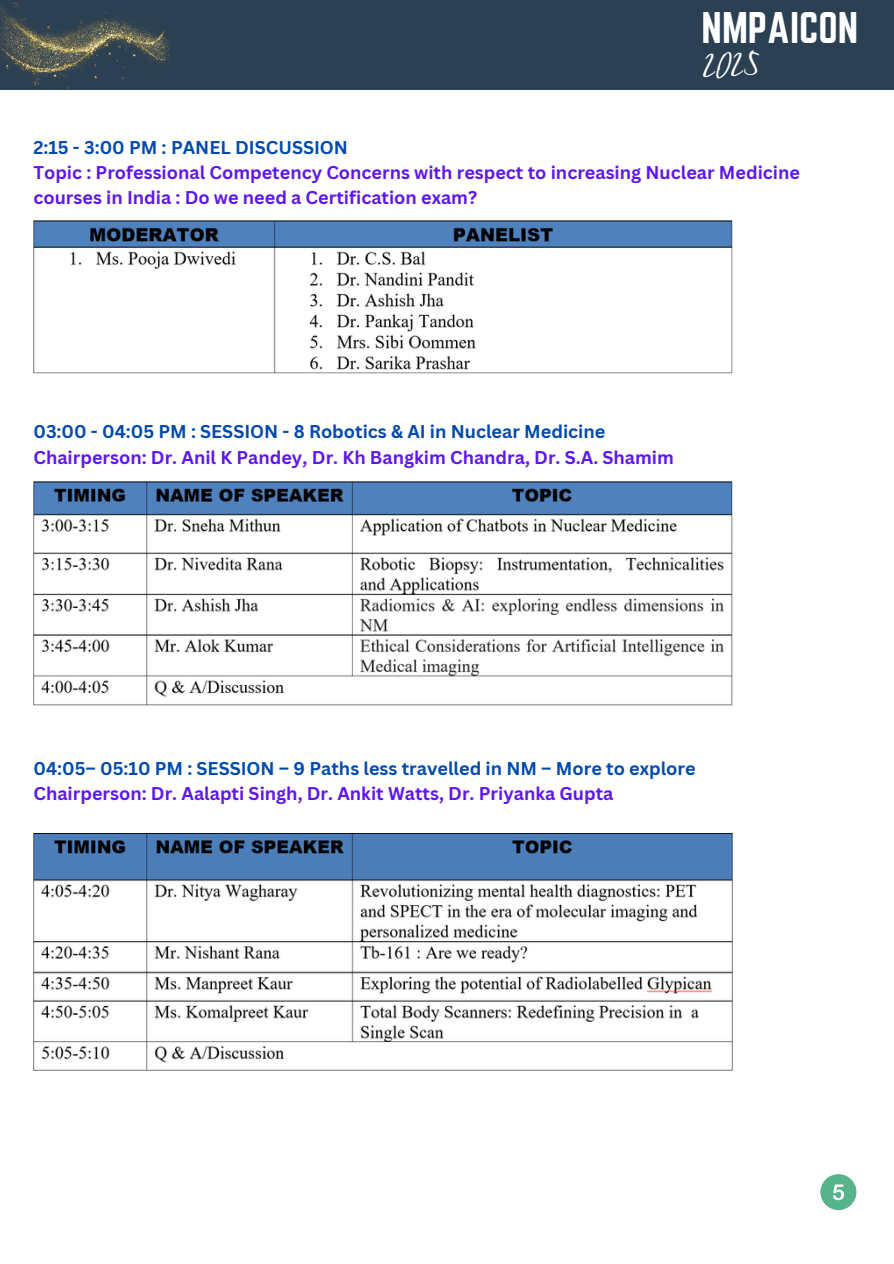
<style>
.page{position:relative;width:894px;height:1264px;background:#fff}
.page>*{position:absolute;margin:0;border:0;box-sizing:border-box;transform-origin:0 0}
.t1{font:38.7px "Norwester";color:#fff}
.t2{font:27.3px "Mistrully";color:#fff}
.t3{font:700 18px/24.8px "Canva Sans";color:#5e17eb}
.t4{font:700 18px "Canva Sans";color:#004aad}
</style>
<div class="page">
<div style="left:0;top:0;width:893px;height:89px;background:#2c4053"></div>
<img style="left:0;top:2px;width:170px;height:87px">
<img style="left:33px;top:221px;width:699px;height:153px">
<img style="left:33px;top:481px;width:699px;height:224px">
<div style="left:820px;top:1174px;width:36px;height:36px;background:#56b48c;border-radius:50%"></div>
<svg style="left:833px;top:1184px;width:10px;height:16px"></svg>
<img style="left:33px;top:833px;width:699px;height:237px">
<p class="t1" style="left:701px;top:4px;width:158px">NMPAICON</p>
<h1 class="t2" style="left:701px;top:46px;width:59px;rotate:-3deg">2025</h1>
<h2 class="t4" style="left:33px;top:134px;width:316px">2:15 - 3:00 PM : PANEL DISCUSSION</h2>
<h3 class="t3" style="left:33px;top:160px;width:767px">Topic : Professional Competency Concerns with respect to increasing Nuclear Medicine courses in India : Do we need a Certification exam?</h3>
<p class="t4" style="left:33px;top:419px;width:573px">03:00 - 04:05 PM : SESSION - 8 Robotics &amp; AI in Nuclear Medicine</p>
<p class="t3" style="left:33px;top:444px;width:641px">Chairperson: Dr. Anil K Pandey, Dr. Kh Bangkim Chandra, Dr. S.A. Shamim</p>
<p class="t4" style="left:33px;top:755px;width:663px">04:05– 05:10 PM : SESSION – 9 Paths less travelled in NM – More to explore</p>
<p class="t3" style="left:33px;top:781px;width:581px">Chairperson: Dr. Aalapti Singh, Dr. Ankit Watts, Dr. Priyanka Gupta</p>
</div>
